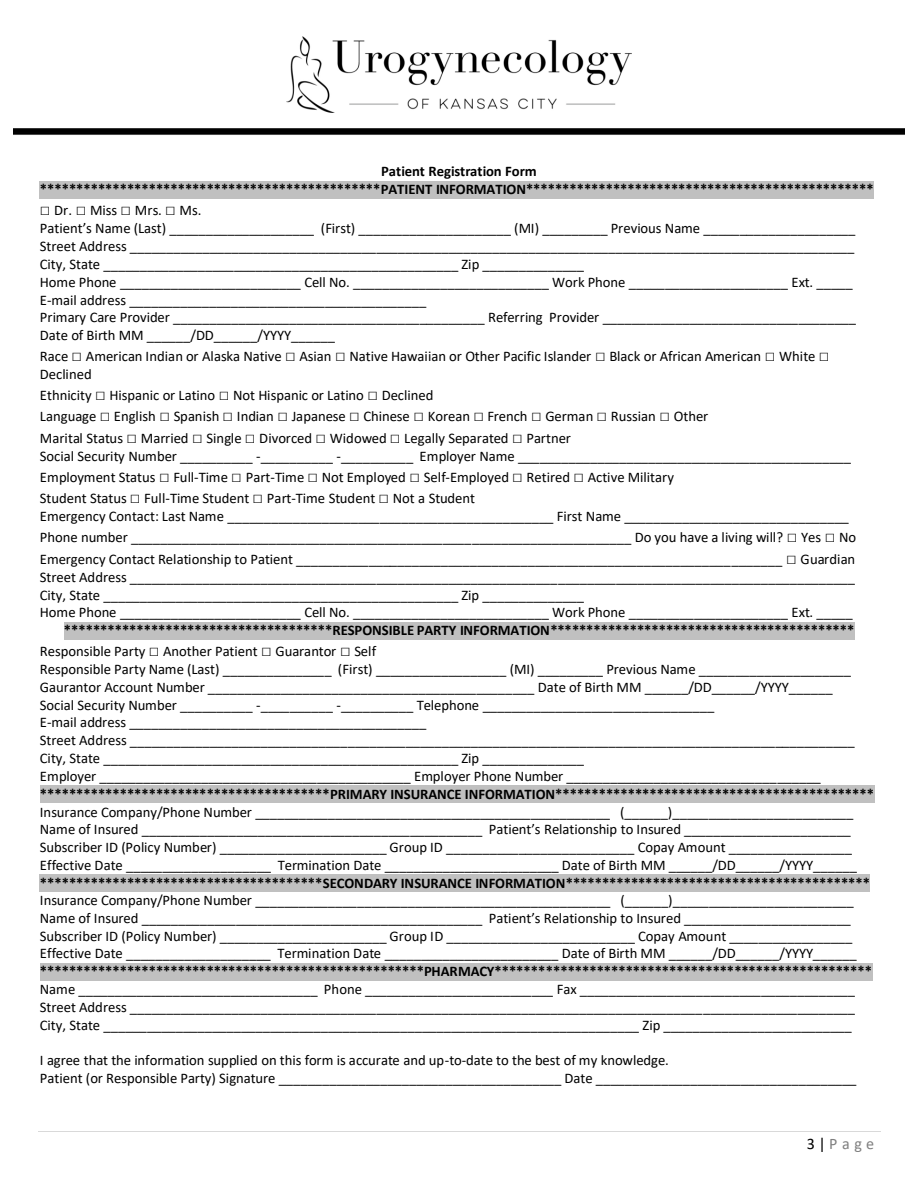
<style>
.page{position:relative;width:918px;height:1188px;background:#fff}
.page>*{position:absolute;margin:0;border:0;box-sizing:border-box;transform-origin:0 0}
.t1{font:16.05px "Calibri";color:#7f7f7f}
.t2{font:14.7px/17.7px "Calibri";color:#000}
.t3{font:700 14.7px/17.9px "Calibri";letter-spacing:-.005em;color:#000;text-align:center}
.s1{font-size:17.4px}
.s2{font-weight:400}
.s3{font-weight:400;font-size:17.4px}
.s4{color:#000}
</style>
<div class="page">
<img style="left:286px;top:36px;width:346px;height:76px">
<hr style="left:38px;top:1131px;width:843px;height:1px;background:#d9d9d9">
<img style="left:14px;top:128px;width:890px;height:7px">
<div style="left:40px;top:181px;width:834px;height:17px;background:#c0c0c0"></div>
<div style="left:64px;top:622px;width:790px;height:17px;background:#c0c0c0"></div>
<div style="left:40px;top:785px;width:834px;height:18px;background:#c0c0c0"></div>
<div style="left:40px;top:874px;width:830px;height:18px;background:#c0c0c0"></div>
<div style="left:40px;top:963px;width:832px;height:17px;background:#c0c0c0"></div>
<p class="t3" style="left:40px;top:162px;width:836px">Patient Registration Form<br>***********************************************PATIENT INFORMATION************************************************</p>
<p class="t2" style="left:40px;top:201px;width:818px"><span class="s1">□</span> Dr. <span class="s1">□</span> Miss <span class="s1">□</span> Mrs. <span class="s1">□</span> Ms.<br>Patient’s Name (Last) ____________________ (First) _____________________ (MI) _________ Previous Name _____________________ Street Address ____________________________________________________________________________________________________ City, State _________________________________________________ Zip ______________<br>Home Phone _________________________ Cell No. ___________________________ Work Phone ______________________ Ext. _____ E-mail address _________________________________________<br>Primary Care Provider ___________________________________________ Referring Provider ___________________________________ Date of Birth MM ______/DD______/YYYY______</p>
<p class="t2" style="left:40px;top:347px;width:791px;line-height:18.1px">Race <span class="s1">□</span> American Indian or Alaska Native <span class="s1">□</span> Asian <span class="s1">□</span> Native Hawaiian or Other Pacific Islander <span class="s1">□</span> Black or African American <span class="s1">□</span> White <span class="s1">□<br></span>Declined</p>
<p class="t2" style="left:40px;top:384px;width:670px;line-height:21.3px">Ethnicity <span class="s1">□</span> Hispanic or Latino <span class="s1">□</span> Not Hispanic or Latino <span class="s1">□</span> Declined<br>Language <span class="s1">□</span> English <span class="s1">□</span> Spanish <span class="s1">□</span> Indian <span class="s1">□</span> Japanese <span class="s1">□</span> Chinese <span class="s1">□</span> Korean <span class="s1">□</span> French <span class="s1">□</span> German <span class="s1">□</span> Russian <span class="s1">□</span> Other<br>Marital Status <span class="s1">□</span> Married <span class="s1">□</span> Single <span class="s1">□</span> Divorced <span class="s1">□</span> Widowed <span class="s1">□</span> Legally Separated <span class="s1">□</span> Partner</p>
<p class="t2" style="left:40px;top:445px;width:813px;line-height:21.1px">Social Security Number __________ -__________ -__________ Employer Name ______________________________________________<br>Employment Status <span class="s1">□</span> Full-Time <span class="s1">□</span> Part-Time <span class="s1">□</span> Not Employed <span class="s1">□</span> Self-Employed <span class="s1">□</span> Retired <span class="s1">□</span> Active Military<br>Student Status <span class="s1">□</span> Full-Time Student <span class="s1">□</span> Part-Time Student <span class="s1">□</span> Not a Student</p>
<p class="t2" style="left:40px;top:506px;width:818px;line-height:21.1px">Emergency Contact: Last Name _____________________________________________ First Name _______________________________<br>Phone number _____________________________________________________________________ Do you have a living will? <span class="s1">□</span> Yes <span class="s1">□</span> No<br>Emergency Contact Relationship to Patient ___________________________________________________________________ <span class="s1">□</span> Guardian</p>
<p class="t2" style="left:40px;top:568px;width:817px">Street Address ____________________________________________________________________________________________________<br>City, State _________________________________________________ Zip ______________<br>Home Phone _________________________ Cell No. ___________________________ Work Phone ______________________ Ext. _____</p>
<p class="t3" style="left:40px;top:620px;width:816px;line-height:21px;text-align:left;text-indent:24px">*************************************RESPONSIBLE PARTY INFORMATION******************************************<br><span class="s2">Responsible Party</span> <span class="s3">□</span> <span class="s2">Another Patient</span> <span class="s3">□</span> <span class="s2">Guarantor</span> <span class="s3">□</span> <span class="s2">Self</span></p>
<p class="t2" style="left:40px;top:660px;width:817px">Responsible Party Name (Last) _______________ (First) __________________ (MI) _________ Previous Name _____________________ Gaurantor Account Number _____________________________________________ Date of Birth MM ______/DD______/YYYY______ Social Security Number __________ -__________ -__________ Telephone ________________________________<br>E-mail address _________________________________________<br>Street Address ____________________________________________________________________________________________________ City, State _________________________________________________ Zip ______________<br>Employer ___________________________________________ Employer Phone Number ___________________________________</p>
<p class="t3" style="left:40px;top:785px;width:836px">****************************************PRIMARY INSURANCE INFORMATION********************************************</p>
<p class="t2" style="left:40px;top:802px;width:819px">Insurance Company/Phone Number _________________________________________________ (______)_________________________ Name of Insured _______________________________________________ Patient’s Relationship to Insured _______________________ Subscriber ID (Policy Number) _______________________ Group ID __________________________ Copay Amount _________________ Effective Date ____________________ Termination Date ________________________ Date of Birth MM ______/DD______/YYYY______</p>
<p class="t3" style="left:40px;top:874px;width:832px">***************************************SECONDARY INSURANCE INFORMATION******************************************</p>
<p class="t2" style="left:40px;top:891px;width:819px">Insurance Company/Phone Number _________________________________________________ (______)_________________________ Name of Insured _______________________________________________ Patient’s Relationship to Insured _______________________ Subscriber ID (Policy Number) _______________________ Group ID __________________________ Copay Amount _________________ Effective Date ____________________ Termination Date ________________________ Date of Birth MM ______/DD______/YYYY______</p>
<p class="t3" style="left:40px;top:962px;width:834px">*****************************************************PHARMACY****************************************************</p>
<p class="t2" style="left:40px;top:980px;width:817px;text-align:justify">Name _________________________________ Phone __________________________ Fax ______________________________________ Street Address ____________________________________________________________________________________________________ City, State __________________________________________________________________________ Zip __________________________</p>
<p class="t2" style="left:40px;top:1051px;width:818px">I agree that the information supplied on this form is accurate and up-to-date to the best of my knowledge.<br>Patient (or Responsible Party) Signature _______________________________________ Date ____________________________________</p>
<p class="t1" style="left:807px;top:1132px;width:69px"><span class="s4">3 |</span> Page</p>
</div>
